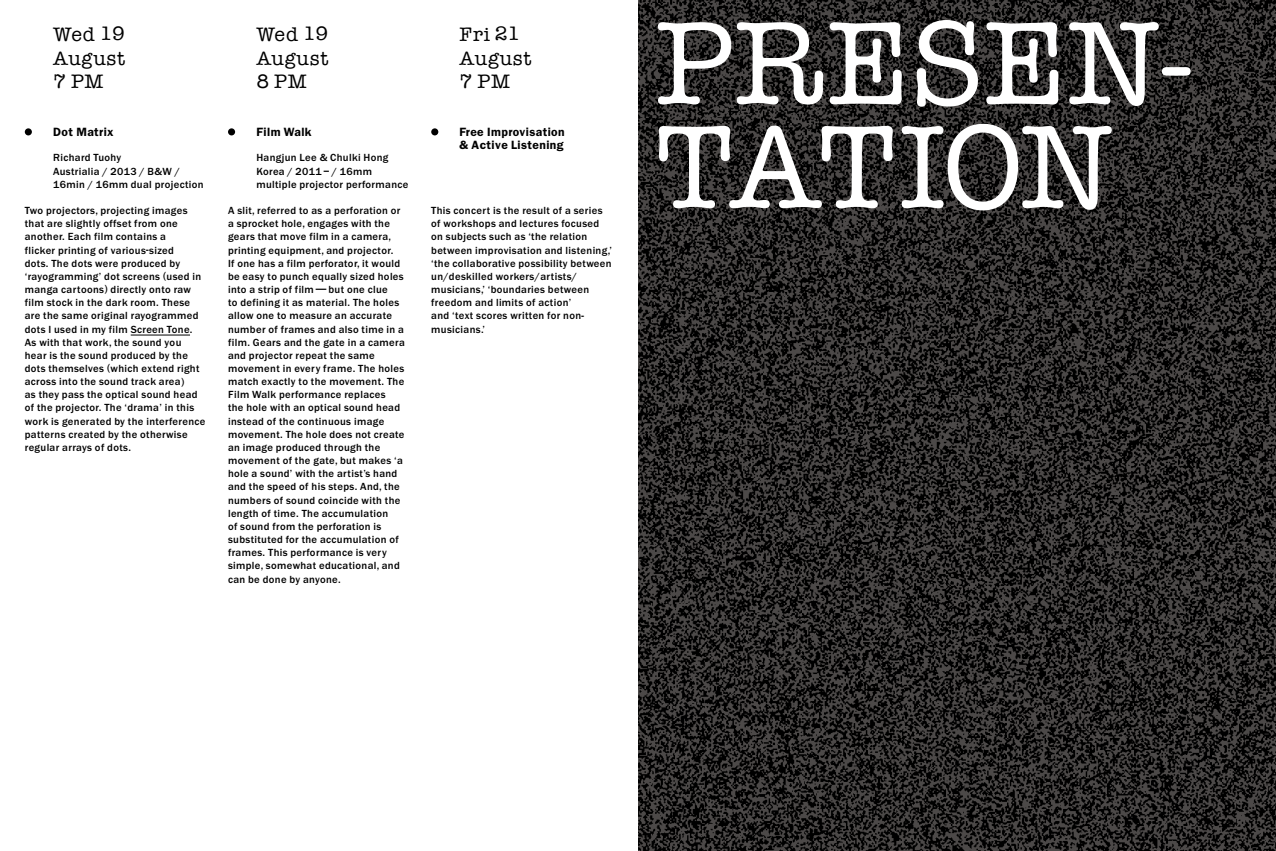
<style>
.page{position:relative;width:1276px;height:851px;background:#fff}
.page>*{position:absolute;margin:0;border:0;box-sizing:border-box;transform-origin:0 0}
.t1{font:121.75px/103.8px "American Typewriter";letter-spacing:-.005em;color:#fff}
.t2{font:20.12px/23.8px "American Typewriter";letter-spacing:.04em;color:#000;text-align:justify}
.t3{font:600 12px/13.1px "ITC Franklin Gothic Std";letter-spacing:.035em;color:#000}
.t4{font:500 10.75px/13.1px "ITC Franklin Gothic Std";letter-spacing:.035em;color:#000}
.s1{font-weight:600;font-size:10.62px}
</style>
<div class="page">
<hr style="left:131px;top:334px;width:59px;height:1px;background:#000">
<div style="left:25px;top:128px;width:7px;height:7px;background:#000;border-radius:50%"></div>
<div style="left:228px;top:128px;width:7px;height:7px;background:#000;border-radius:50%"></div>
<div style="left:431px;top:128px;width:7px;height:7px;background:#000;border-radius:50%"></div>
<img style="left:638px;top:0;width:638px;height:850px">
<h2 class="t2" style="left:53px;top:22px;width:74px">Wed 19<br>August 7 PM</h2>
<p class="t3" style="left:53px;top:125px;width:62px">Dot Matrix</p>
<p class="t4" style="left:53px;top:151px;width:152px">Richard Tuohy<br>Austrialia / 2013 / B&amp;W /<br>16min / 16mm dual projection</p>
<p class="t4" style="left:25px;top:204px;width:182px">Two projectors, projecting images that are slightly offset from one another. Each film contains a<br>flicker printing of various<span class="s1">-</span>sized<br>dots. The dots were produced by ‘rayogramming’ dot screens (used in manga cartoons) directly onto raw film stock in the dark room. These are the same original rayogrammed dots I used in my film Screen Tone.<br>As with that work, the sound you hear is the sound produced by the dots themselves (which extend right across into the sound track area)<br>as they pass the optical sound head of the projector. The ‘drama’ in this work is generated by the interference patterns created by the otherwise regular arrays of dots.</p>
<h2 class="t2" style="left:256px;top:22px;width:74px">Wed 19<br>August 8 PM</h2>
<p class="t3" style="left:256px;top:125px;width:57px">Film Walk</p>
<p class="t4" style="left:256px;top:151px;width:154px">Hangjun Lee &amp; Chulki Hong<br>Korea / 2011 <span class="s1">–</span> / 16mm multiple projector performance</p>
<p class="t4" style="left:228px;top:204px;width:178px">A slit, referred to as a perforation or a sprocket hole, engages with the gears that move film in a camera, printing equipment, and projector.<br>If one has a film perforator, it would be easy to punch equally sized holes into a strip of film <span class="s1">—</span> but one clue<br>to defining it as material. The holes allow one to measure an accurate number of frames and also time in a film. Gears and the gate in a camera and projector repeat the same movement in every frame. The holes match exactly to the movement. The Film Walk performance replaces<br>the hole with an optical sound head instead of the continuous image movement. The hole does not create an image produced through the movement of the gate, but makes ‘a hole a sound’ with the artist’s hand and the speed of his steps. And, the numbers of sound coincide with the length of time. The accumulation<br>of sound from the perforation is substituted for the accumulation of frames. This performance is very simple, somewhat educational, and can be done by anyone.</p>
<h2 class="t2" style="left:459px;top:22px;width:74px;text-align:left">Fri 21<br>August<br>7 PM</h2>
<p class="t3" style="left:459px;top:125px;width:106px">Free Improvisation &amp; Active Listening</p>
<p class="t4" style="left:431px;top:204px;width:182px">This concert is the result of a series of workshops and lectures focused on subjects such as ‘the relation between improvisation and listening,’ ‘the collaborative possibility between un/deskilled workers/artists/ musicians,’ ‘boundaries between freedom and limits of action’<br>and ‘text scores written for non&shy;musicians.’</p>
<h1 class="t1" style="left:655px;top:7px;width:541px">PRESEN-<br>TATION</h1>
</div>
